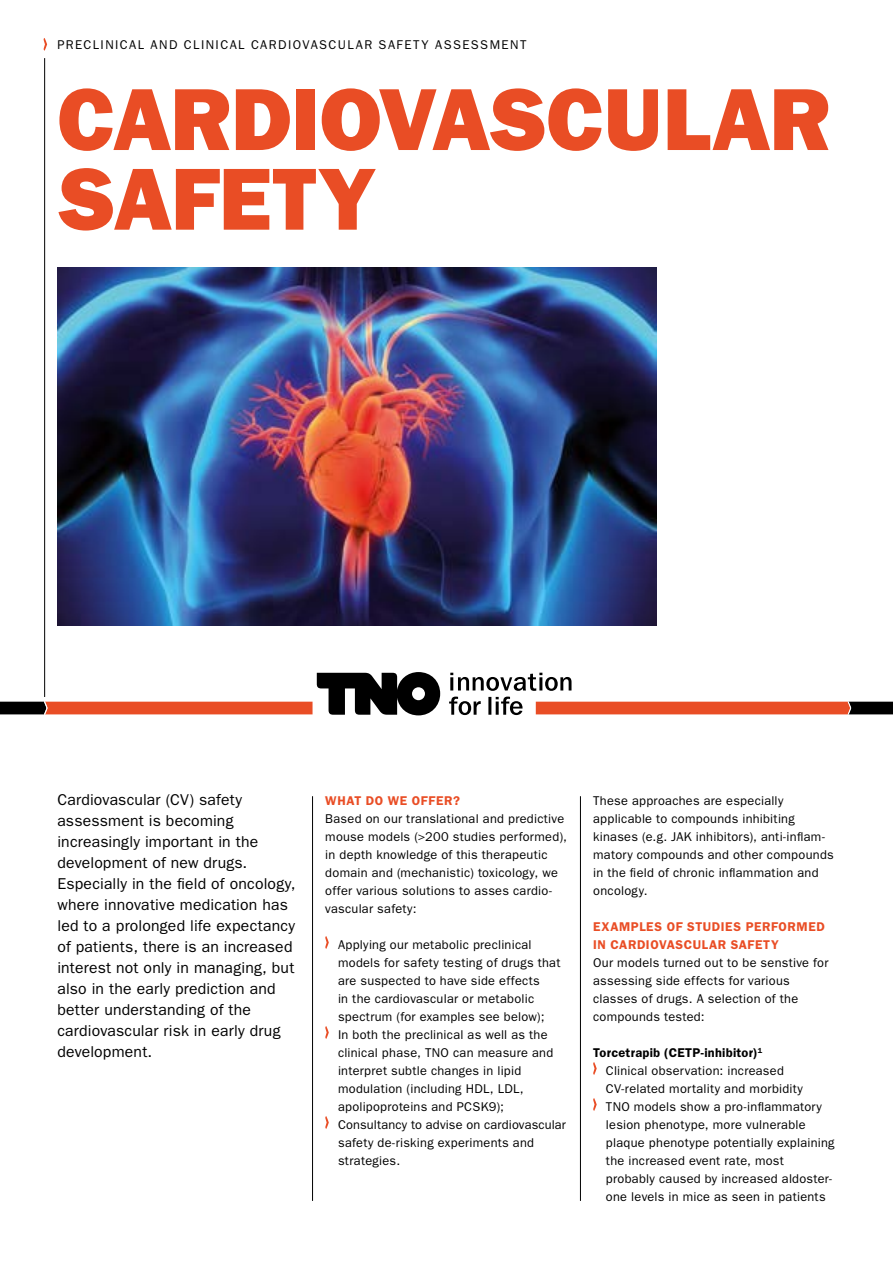
<style>
.page{position:relative;width:893px;height:1263px;background:#fff}
.page>*{position:absolute;margin:0;border:0;box-sizing:border-box;transform-origin:0 0}
.t1{font:88.5px/79.7px "ITC Franklin Gothic Std Hvy";letter-spacing:-.005em;color:#e94d25}
.t2{font:15.75px/21px "ITC Franklin Gothic Std";letter-spacing:.01em;color:#000}
.t3{font:12.75px/18px "ITC Franklin Gothic Std";letter-spacing:.02em;color:#000}
.t4{font:600 12.75px/18px "ITC Franklin Gothic Std";letter-spacing:.045em;color:#e94d25}
.t5{font:12.75px "ITC Franklin Gothic Std";letter-spacing:.115em;color:#000}
.s1{font-weight:600}
</style>
<div class="page">
<hr style="left:312px;top:796px;width:1px;height:405px;background:#000">
<hr style="left:580px;top:796px;width:1px;height:405px;background:#000">
<hr style="left:44px;top:58px;width:1px;height:639px;background:#000">
<img style="left:57px;top:268px;width:600px;height:357px">
<svg style="left:43px;top:38px;width:4px;height:13px"></svg>
<svg style="left:325px;top:936px;width:4px;height:13px"></svg>
<svg style="left:325px;top:1026px;width:4px;height:13px"></svg>
<svg style="left:325px;top:1116px;width:4px;height:13px"></svg>
<svg style="left:593px;top:1062px;width:4px;height:13px"></svg>
<svg style="left:593px;top:1098px;width:4px;height:13px"></svg>
<svg style="left:0;top:663px;width:893px;height:53px"></svg>
<p class="t5" style="left:57px;top:37px;width:470px">PRECLINICAL AND CLINICAL CARDIOVASCULAR SAFETY ASSESSMENT</p>
<h1 class="t1" style="left:57px;top:80px;width:774px">CARDIOVASCULAR<br>SAFETY</h1>
<p class="t2" style="left:57px;top:789px;width:240px">Cardiovascular (CV) safety assessment is becoming increasingly important in the development of new drugs.<br>Especially in the field of oncology, where innovative medication has led to a prolonged life expectancy of patients, there is an increased interest not only in managing, but also in the early prediction and better understanding of the cardiovascular risk in early drug development.</p>
<p class="t4" style="left:325px;top:791px;width:136px">WHAT DO WE OFFER?</p>
<p class="t3" style="left:325px;top:810px;width:243px">Based on our translational and predictive mouse models (&gt;200 studies performed), in depth knowledge of this therapeutic domain and (mechanistic) toxicology, we offer various solutions to asses cardio&shy;vascular safety:</p>
<p class="t3" style="left:338px;top:936px;width:229px">Applying our metabolic preclinical models for safety testing of drugs that are suspected to have side effects<br>in the cardiovascular or metabolic spectrum (for examples see below);<br>In both the preclinical as well as the clinical phase, TNO can measure and interpret subtle changes in lipid modulation (including HDL, LDL, apolipoproteins and PCSK9); Consultancy to advise on cardiovascular safety de-risking experiments and strategies.</p>
<p class="t3" style="left:593px;top:792px;width:242px">These approaches are especially applicable to compounds inhibiting kinases (e.g. JAK inhibitors), anti-inflam&shy;matory compounds and other compounds in the field of chronic inflammation and oncology.</p>
<p class="t4" style="left:593px;top:917px;width:233px">EXAMPLES OF STUDIES PERFORMED<br>IN CARDIOVASCULAR SAFETY</p>
<p class="t3" style="left:593px;top:954px;width:237px">Our models turned out to be senstive for assessing side effects for various classes of drugs. A selection of the compounds tested:</p>
<p class="t3" style="left:606px;top:1044px;width:230px;text-indent:-13px"><span class="s1">Torcetrapib (CETP-inhibitor)</span><sup>1<br></sup>Clinical observation: increased CV-related mortality and morbidity<br>TNO models show a pro-inflammatory lesion phenotype, more vulnerable plaque phenotype potentially explaining the increased event rate, most probably caused by increased aldoster&shy;one levels in mice as seen in patients</p>
</div>
